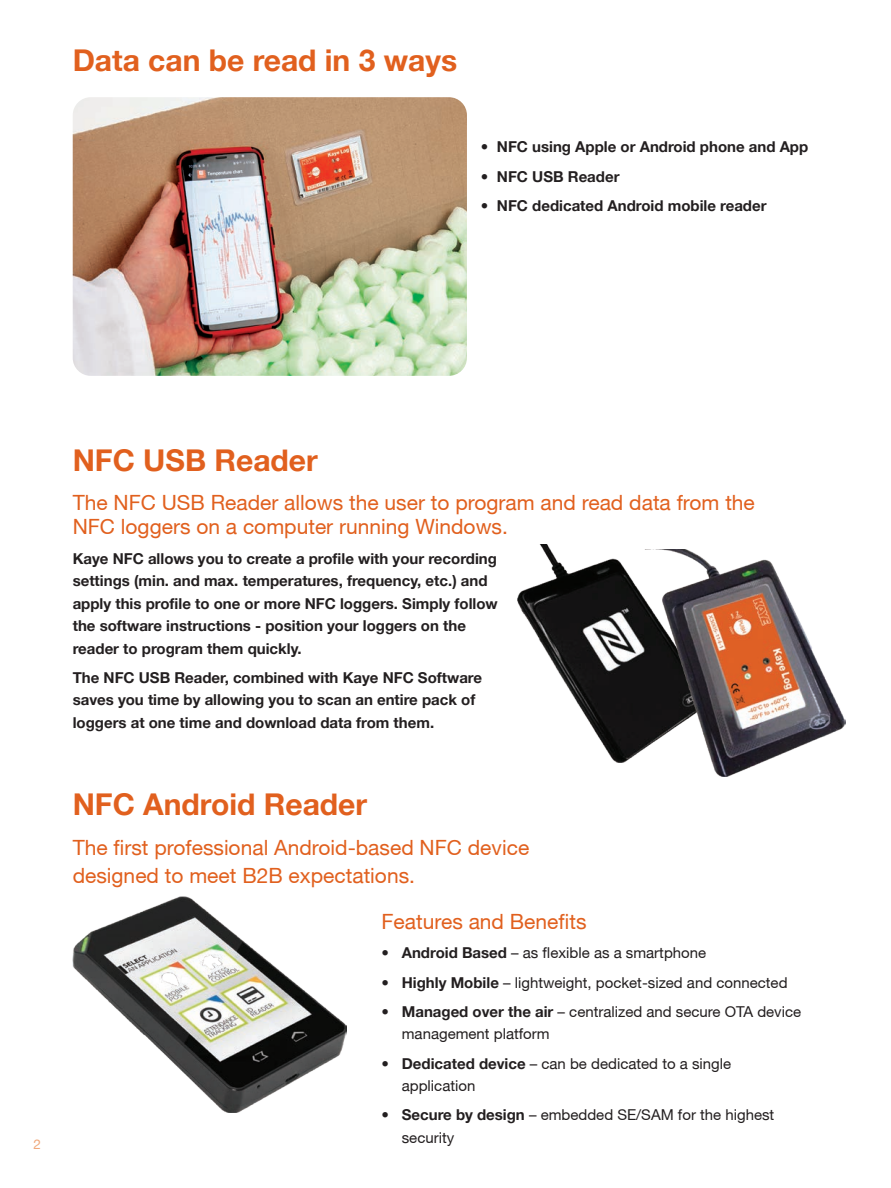
<style>
.page{position:relative;width:891px;height:1188px;background:#fff}
.page>*{position:absolute;margin:0;border:0;box-sizing:border-box;transform-origin:0 0}
.t1{font:700 30px "Helvetica Neue";color:#e1601e}
.t2{font:21px/24px "Helvetica Neue";color:#e1601e}
.t3{font:700 15px/22.5px "Helvetica Neue";color:#231f20}
.t4{font:15px/22.5px "Helvetica Neue";color:#231f20}
.t5{font:13.5px "Helvetica Neue";color:#f0a97c}
.s1{font-weight:700}
</style>
<div class="page">
<img style="left:518px;top:544px;width:170px;height:219px">
<img style="left:637px;top:550px;width:209px;height:226px">
<img style="left:73px;top:896px;width:273px;height:216px">
<img style="left:73px;top:97px;width:394px;height:279px">
<h1 class="t1" style="left:73px;top:42px;width:386px">Data can be read in 3 ways</h1>
<p class="t3" style="left:481px;top:136px;width:329px">• NFC using Apple or Android phone and App</p>
<p class="t3" style="left:481px;top:165px;width:140px">• NFC USB Reader</p>
<p class="t3" style="left:481px;top:194px;width:287px">• NFC dedicated Android mobile reader</p>
<p class="t5" style="left:33px;top:1136px;width:9px">2</p>
<h1 class="t1" style="left:73px;top:442px;width:247px">NFC USB Reader</h1>
<h2 class="t2" style="left:73px;top:491px;width:684px">The NFC USB Reader allows the user to program and read data from the<br>NFC loggers on a computer running Windows.</h2>
<p class="t3" style="left:73px;top:547px;width:427px">Kaye NFC allows you to create a profile with your recording settings (min. and max. temperatures, frequency, etc.) and apply this profile to one or more NFC loggers. Simply follow the software instructions - position your loggers on the reader to program them quickly.</p>
<p class="t3" style="left:73px;top:666px;width:411px">The NFC USB Reader, combined with Kaye NFC Software saves you time by allowing you to scan an entire pack of loggers at one time and download data from them.</p>
<h1 class="t1" style="left:73px;top:786px;width:296px">NFC Android Reader</h1>
<h2 class="t2" style="left:73px;top:833px;width:458px;line-height:27.8px">The first professional Android-based NFC device designed to meet B2B expectations.</h2>
<h2 class="t2" style="left:382px;top:909px;width:206px">Features and Benefits</h2>
<p class="t4" style="left:382px;top:941px;width:326px"><span class="s1">• Android Based</span> – as flexible as a smartphone</p>
<p class="t4" style="left:382px;top:971px;width:408px"><span class="s1">• Highly Mobile</span> – lightweight, pocket-sized and connected</p>
<p class="t4" style="left:402px;top:1000px;width:401px;text-indent:-20px"><span class="s1">• Managed over the air</span> – centralized and secure OTA device management platform</p>
<p class="t4" style="left:402px;top:1052px;width:331px;text-indent:-20px"><span class="s1">• Dedicated device</span> – can be dedicated to a single application</p>
<p class="t4" style="left:402px;top:1103px;width:374px;text-indent:-20px"><span class="s1">• Secure by design</span> – embedded SE/SAM for the highest security</p>
</div>
